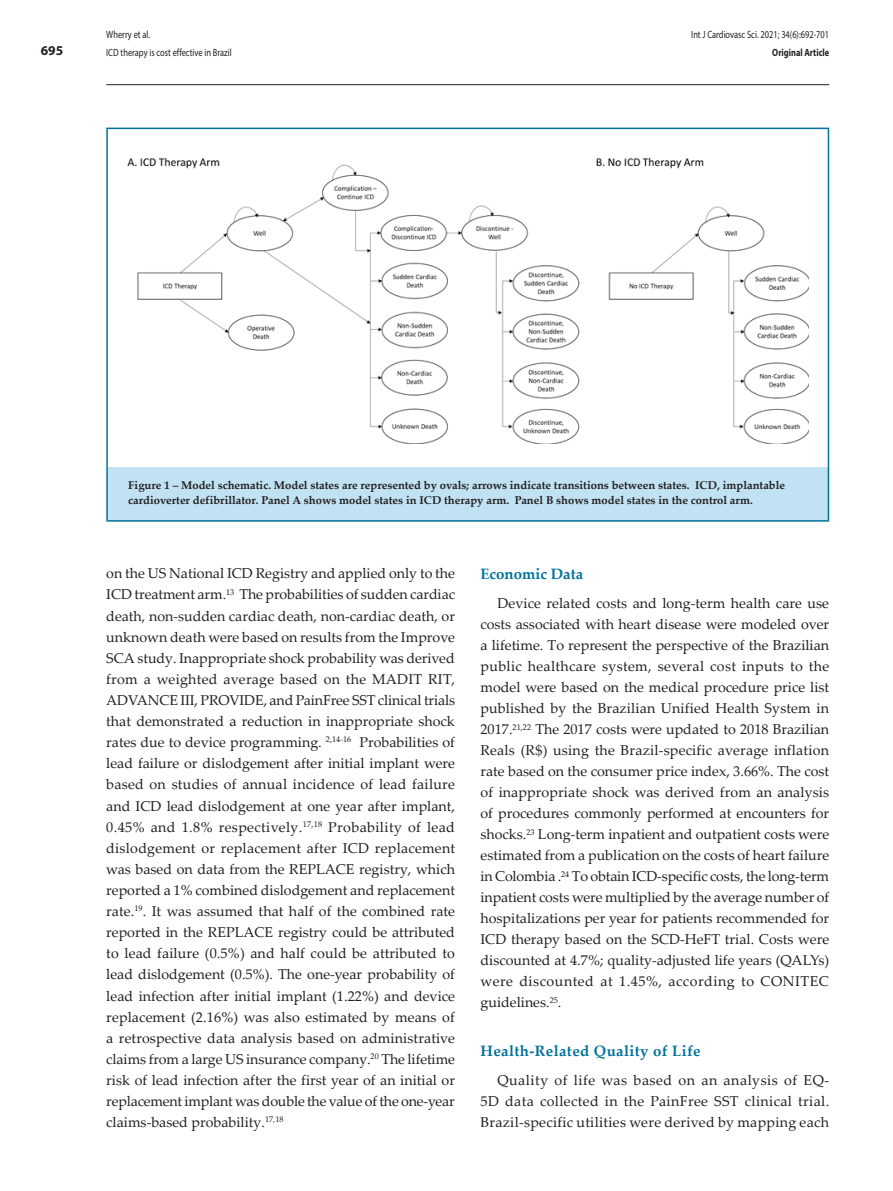
<style>
.page{position:relative;width:893px;height:1191px;background:#fff}
.page>*{position:absolute;margin:0;border:0;box-sizing:border-box;transform-origin:0 0}
._2_-_Sub-titulo{font:700 15px "Palatino Linotype";letter-spacing:.025em;color:#00719a}
._2_-_Sub-titulo-2{font:700 15px "Palatino Linotype";color:#00719a}
._4_-_Texto-Basico{font:14.25px/21.1px "Palatino Linotype";letter-spacing:.02em;color:#231f20;text-align:justify}
.t1{font:700 13.5px "Myriad Pro";color:#231f20}
._7_-_Legenda-figura{font:700 11.25px/15px "Palatino Linotype";color:#231f20}
.t2{font:10.5px/18px "Myriad Pro";color:#231f20;scale:.8 1}
.t3{font:700 10.5px "Myriad Pro";color:#231f20;scale:.8 1}
</style>
<div class="page">
<div style="left:107px;top:468px;width:721px;height:53px;background:#c0e2f2"></div>
<hr style="left:106px;top:468px;width:2px;height:52px;background:#00719a">
<hr style="left:828px;top:468px;width:1px;height:52px;background:#00719a">
<hr style="left:106px;top:520px;width:723px;height:1px;background:#00719a">
<hr style="left:106px;top:128px;width:723px;height:1px;background:#00719a">
<hr style="left:106px;top:129px;width:2px;height:339px;background:#00719a">
<hr style="left:828px;top:129px;width:1px;height:339px;background:#00719a">
<img style="left:127px;top:157px;width:682px;height:286px">
<hr style="left:106px;top:84px;width:723px;height:1px;background:#231f20">
<p class="t1" style="left:41px;top:42px;width:24px">695</p>
<p class="t2" style="left:106px;top:25px;width:158px">Wherry et al.<br>ICD therapy is cost effective in Brazil</p>
<p class="t2" style="left:691px;top:25px;width:174px">Int J Cardiovasc Sci. 2021; 34(6):692-701</p>
<p class="t3" style="left:772px;top:45px;width:73px">Original Article</p>
<p class="_7_-_Legenda-figura" style="left:128px;top:477px;width:658px">Figure 1 – Model schematic. Model states are represented by ovals; arrows indicate transitions between states. ICD, implantable cardioverter defibrillator. Panel A shows model states in ICD therapy arm. Panel B shows model states in the control arm.</p>
<p class="_4_-_Texto-Basico" style="left:106px;top:562px;width:350px">on the US National ICD Registry and applied only to the ICD treatment arm.<sup>13</sup> The probabilities of sudden cardiac death, non-sudden cardiac death, non-cardiac death, or unknown death were based on results from the Improve SCA study. Inappropriate shock probability was derived from a weighted average based on the MADIT RIT, ADVANCE III, PROVIDE, and PainFree SST clinical trials that demonstrated a reduction in inappropriate shock rates due to device programming. <sup>2,14-16</sup> Probabilities of lead failure or dislodgement after initial implant were based on studies of annual incidence of lead failure and ICD lead dislodgement at one year after implant, 0.45% and 1.8% respectively.<sup>17,18</sup> Probability of lead dislodgement or replacement after ICD replacement was based on data from the REPLACE registry, which reported a 1% combined dislodgement and replacement rate.<sup>19</sup>. It was assumed that half of the combined rate reported in the REPLACE registry could be attributed to lead failure (0.5%) and half could be attributed to lead dislodgement (0.5%). The one-year probability of lead infection after initial implant (1.22%) and device replacement (2.16%) was also estimated by means of a retrospective data analysis based on administrative claims from a large US insurance company.<sup>20</sup> The lifetime risk of lead infection after the first year of an initial or replacement implant was double the value of the one-year claims-based probability.<sup>17,18</sup></p>
<p class="_2_-_Sub-titulo-2" style="left:480px;top:563px;width:104px">Economic Data</p>
<p class="_4_-_Texto-Basico" style="left:480px;top:592px;width:350px;text-indent:17px">Device related costs and long-term health care use costs associated with heart disease were modeled over a lifetime. To represent the perspective of the Brazilian public healthcare system, several cost inputs to the model were based on the medical procedure price list published by the Brazilian Unified Health System in 2017.<sup>21,22</sup> The 2017 costs were updated to 2018 Brazilian Reals (R$) using the Brazil-specific average inflation rate based on the consumer price index, 3.66%. The cost of inappropriate shock was derived from an analysis of procedures commonly performed at encounters for shocks.<sup>23</sup> Long-term inpatient and outpatient costs were estimated from a publication on the costs of heart failure in Colombia .<sup>24</sup> To obtain ICD-specific costs, the long-term inpatient costs were multiplied by the average number of hospitalizations per year for patients recommended for ICD therapy based on the SCD-HeFT trial. Costs were discounted at 4.7%; quality-adjusted life years (QALYs) were discounted at 1.45%, according to CONITEC guidelines.<sup>25</sup>.</p>
<p class="_2_-_Sub-titulo" style="left:480px;top:1040px;width:222px">Health-Related Quality of Life</p>
<p class="_4_-_Texto-Basico" style="left:480px;top:1069px;width:350px;text-indent:17px">Quality of life was based on an analysis of EQ-5D data collected in the PainFree SST clinical trial.<br>Brazil-specific utilities were derived by mapping each</p>
</div>
